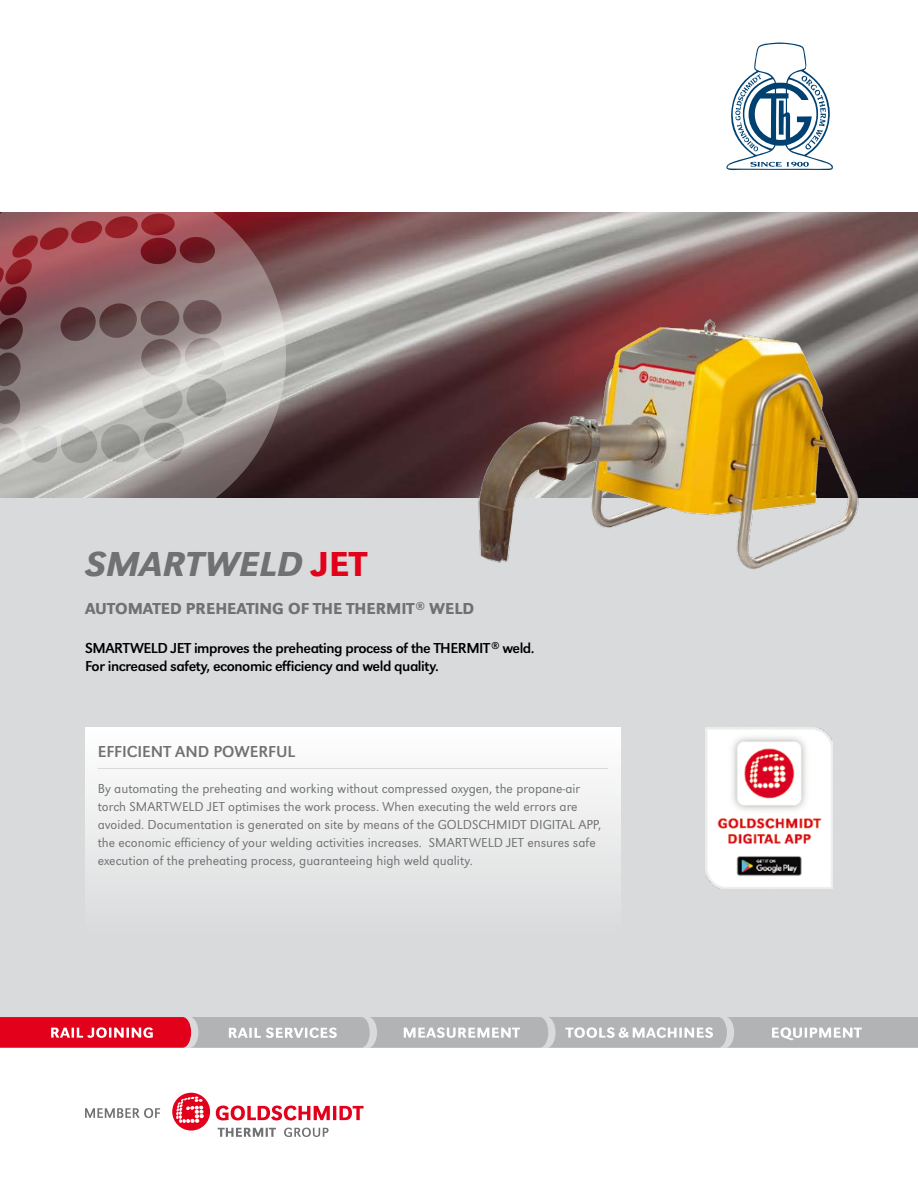
<style>
.page{position:relative;width:918px;height:1188px;background:#fff}
.page>*{position:absolute;margin:0;border:0;box-sizing:border-box;transform-origin:0 0}
.t1{font:36px "URW Grotesk TOT Med Ita";color:#707172}
.t2{font:500 16.5px "URW Grotesk TOT";color:#707172}
.t3{font:16.5px "URW Grotesk TOT";color:#707172}
.t4{font:15px/18px "URW Grotesk TOT";letter-spacing:-.03em;color:#000}
.t5{font:300 13.5px/18px "URW Grotesk TOT";color:#707172}
.s1{font-family:"URW Grotesk TOT";font-weight:500;color:#e2001a}
</style>
<div class="page">
<div style="left:0;top:497px;width:918px;height:551px;background:#d9dadb"></div>
<img style="left:286px;top:213px;width:632px;height:284px">
<svg style="left:0;top:213px;width:286px;height:284px;background:#9b8081"></svg>
<div style="left:85px;top:727px;width:536px;height:207px;background:linear-gradient(to bottom,#fff,#dadbdc)"></div>
<svg style="left:0;top:1017px;width:918px;height:31px;background:#c39aa0"></svg>
<hr style="left:98px;top:768px;width:510px;height:1px;background:#d9dadb">
<svg style="left:218px;top:1128px;width:111px;height:9px"></svg>
<svg style="left:216px;top:1106px;width:148px;height:14px"></svg>
<svg style="left:172px;top:1093px;width:38px;height:38px"></svg>
<svg style="left:85px;top:1108px;width:75px;height:10px"></svg>
<svg style="left:726px;top:42px;width:107px;height:129px"></svg>
<img style="left:469px;top:260px;width:391px;height:310px">
<img style="left:705px;top:727px;width:128px;height:162px">
<h1 class="t1" style="left:85px;top:543px;width:279px">SMARTWELD <span class="s1">Jet</span></h1>
<p class="t2" style="left:85px;top:599px;width:391px">AUTOMATED PREHEATING OF THE THERMIT<sup>®</sup> WELD</p>
<p class="t4" style="left:85px;top:639px;width:451px">SMARTWELD JET improves the preheating process of the THERMIT<sup>®</sup> weld.<br>For increased safety, economic efficiency and weld quality.</p>
<p class="t3" style="left:98px;top:742px;width:199px">EFFICIENT AND POWERFUL</p>
<p class="t5" style="left:98px;top:779px;width:505px">By automating the preheating and working without compressed oxygen, the propane-air torch SMARTWELD JET optimises the work process. When executing the weld errors are avoided. Documentation is generated on site by means of the GOLDSCHMIDT DIGITAL APP, the economic efficiency of your welding activities increases. SMARTWELD JET ensures safe execution of the preheating process, guaranteeing high weld quality.</p>
</div>
